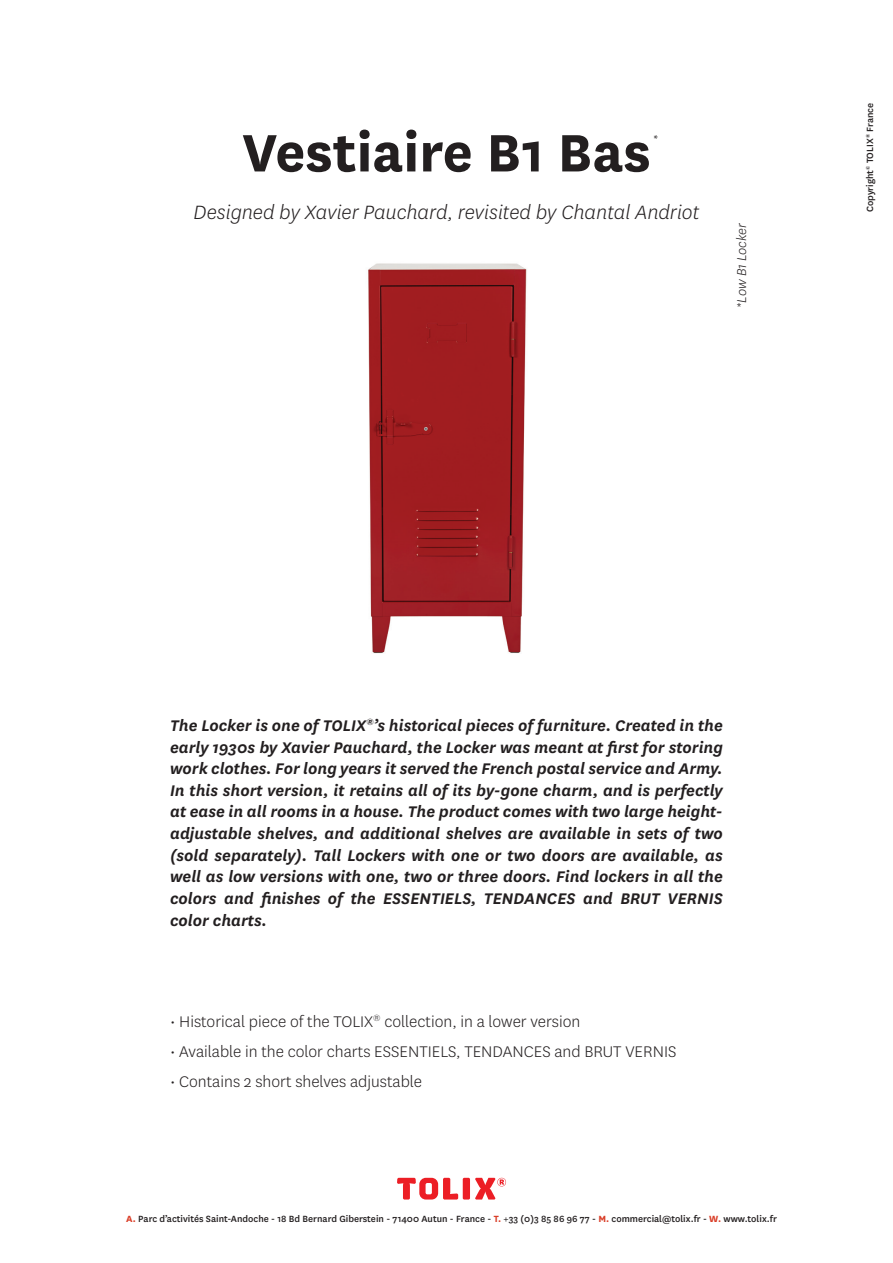
<style>
.page{position:relative;width:893px;height:1263px;background:#fff}
.page>*{position:absolute;margin:0;border:0;box-sizing:border-box;transform-origin:0 0}
.t1{font:700 61.5px "National";color:#231f20}
.t2{font:italic 300 22.5px "National";color:#231f20}
.t3{font:italic 600 18px/21.6px "National";color:#231f20;text-align:justify}
.t4{font:300 18px "National";color:#231f20}
.t5{font:italic 300 15px "National";letter-spacing:-.005em;color:#231f20}
.t6{font:500 10.5px "National";color:#231f20}
.s1{font-weight:700;color:#d93d27}
</style>
<div class="page">
<img style="left:368px;top:263px;width:159px;height:391px">
<svg style="left:397px;top:1178px;width:109px;height:21px"></svg>
<h1 class="t1" style="left:242px;top:109px;width:410px">Vestiaire B1 Bas</h1>
<p class="t2" style="left:194px;top:199px;width:507px">Designed by Xavier Pauchard, revisited by Chantal Andriot</p>
<p class="t5" style="left:653px;top:130px;width:7px">*</p>
<p class="t5" style="left:733px;top:308px;width:86px;rotate:-90deg">*Low B1 Locker</p>
<p class="t6" style="left:863px;top:212px;width:111px;rotate:-90deg">Copyright<sup>©</sup> TOLIX<sup>®</sup> France</p>
<p class="t3" style="left:170px;top:714px;width:554px">The Locker is one of TOLIX<sup>®</sup>’s historical pieces of furniture. Created in the early 1930s by Xavier Pauchard, the Locker was meant at first for storing work clothes. For long years it served the French postal service and Army.<br>In this short version, it retains all of its by-gone charm, and is perfectly at ease in all rooms in a house. The product comes with two large height&shy;adjustable shelves, and additional shelves are available in sets of two (sold separately). Tall Lockers with one or two doors are available, as well as low versions with one, two or three doors. Find lockers in all the colors and finishes of the ESSENTIELS, TENDANCES and BRUT VERNIS color charts.</p>
<p class="t4" style="left:170px;top:1010px;width:412px">• Historical piece of the TOLIX<sup>®</sup> collection, in a lower version</p>
<p class="t4" style="left:170px;top:1040px;width:508px">• Available in the color charts ESSENTIELS, TENDANCES and BRUT VERNIS</p>
<p class="t4" style="left:170px;top:1070px;width:253px">• Contains 2 short shelves adjustable</p>
<p class="t6" style="left:126px;top:1211px;width:652px"><span class="s1">A.</span> Parc d’activités Saint-Andoche - 18 Bd Bernard Giberstein - 71400 Autun - France - <span class="s1">T.</span> +33 (0)3 85 86 96 77 - <span class="s1">M.</span> commercial@tolix.fr - <span class="s1">W.</span> www.tolix.fr</p>
</div>
